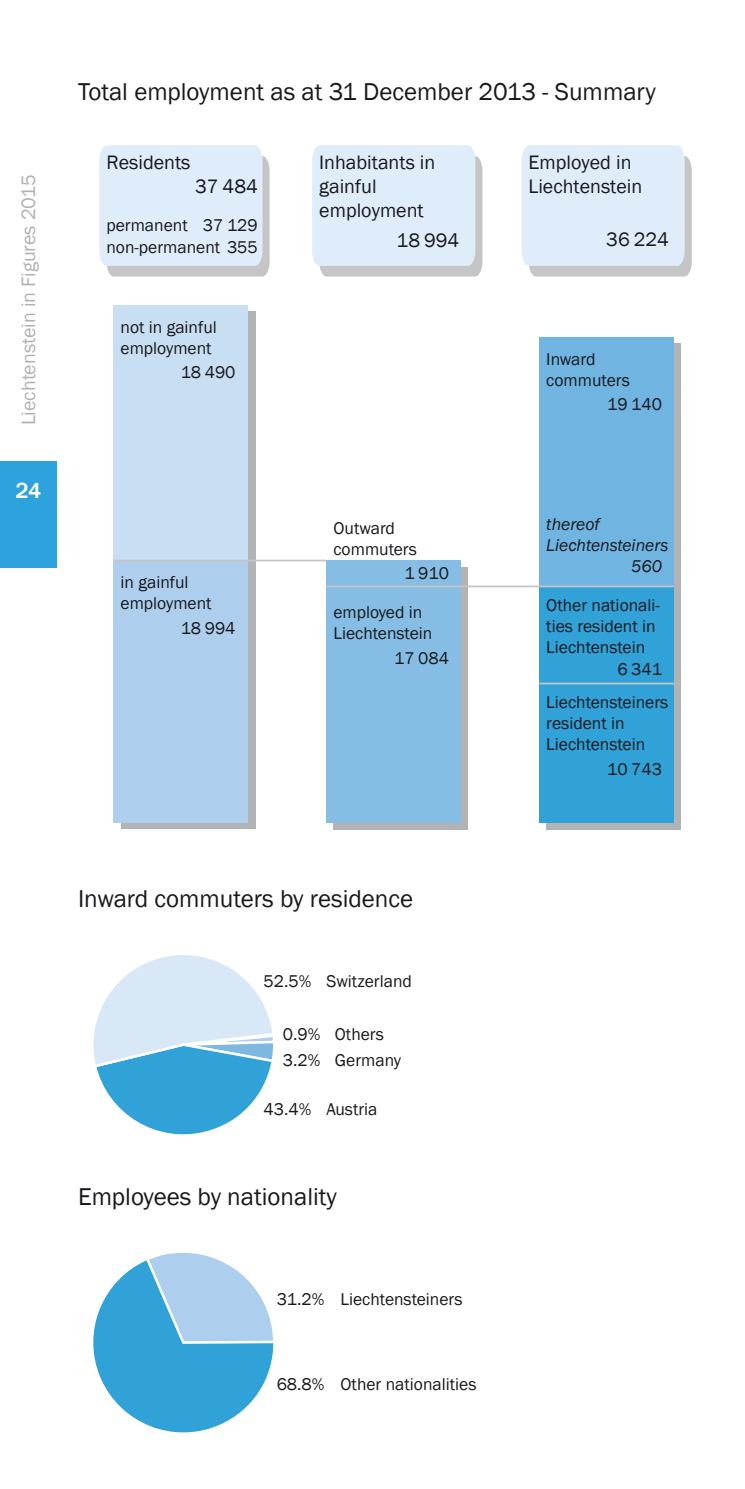
<style>
.page{position:relative;width:745px;height:1489px;background:#fff}
.page>*{position:absolute;margin:0;border:0;box-sizing:border-box;transform-origin:0 0}
.t1{font:25px "Franklin Gothic";color:#19181c}
.t2{font:500 22.5px "Franklin Gothic";color:#fff}
.t3{font:20px/24px "Franklin Gothic";color:#19181c}
.t4{font:20px "Franklin Gothic";color:#b2b2b2}
.t5{font:17.5px/21px "Franklin Gothic";color:#19181c}
.t6{font:italic 17.5px/21px "Franklin Gothic";color:#19181c}
</style>
<div class="page">
<div style="left:0;top:461px;width:57px;height:106px;background:#2da2dc"></div>
<svg style="left:93px;top:955px;width:180px;height:180px"></svg>
<svg style="left:93px;top:1252px;width:181px;height:181px"></svg>
<div style="left:546px;top:344px;width:134px;height:252px;background:linear-gradient(to bottom,#b1b3b5,#b1b3b5)"></div>
<div style="left:539px;top:337px;width:134px;height:249px;background:#70b4e1"></div>
<svg style="left:99px;top:145px;width:170px;height:131px;background:#dde8f4"></svg>
<div style="left:546px;top:593px;width:134px;height:236px;background:linear-gradient(to right,#b1b3b5,#b1b3b5)"></div>
<div style="left:539px;top:586px;width:134px;height:236px;background:#30a2d8"></div>
<div style="left:120px;top:311px;width:135px;height:249px;background:#b1b3b5"></div>
<div style="left:113px;top:305px;width:135px;height:255px;background:#c8def2"></div>
<div style="left:120px;top:560px;width:135px;height:269px;background:#b1b3b5"></div>
<div style="left:113px;top:560px;width:135px;height:262px;background:#adcfed"></div>
<div style="left:333px;top:567px;width:135px;height:262px;background:#b1b3b5"></div>
<div style="left:326px;top:560px;width:135px;height:262px;background:#86bde4"></div>
<hr style="left:326px;top:585px;width:347px;height:2px;background:#c5c5c5">
<hr style="left:539px;top:682px;width:134px;height:2px;background:#c5c5c5">
<hr style="left:113px;top:559px;width:213px;height:2px;background:#c5c5c5">
<svg style="left:312px;top:145px;width:170px;height:131px;background:#dde8f4"></svg>
<svg style="left:521px;top:145px;width:170px;height:131px;background:#dde8f4"></svg>
<p class="t4" style="left:16px;top:425px;width:252px;rotate:-90deg">Liechtenstein in Figures 2015</p>
<p class="t2" style="left:15px;top:476px;width:27px">24</p>
<h1 class="t1" style="left:78px;top:76px;width:579px">Total employment as at 31 December 2013 - Summary</h1>
<p class="t3" style="left:106px;top:151px;width:86px">Residents</p>
<p class="t3" style="left:319px;top:151px;width:117px">Inhabitants in gainful employment</p>
<p class="t3" style="left:528px;top:151px;width:115px">Employed in<br>Liechtenstein</p>
<p class="t5" style="left:106px;top:215px;width:83px">permanent</p>
<p class="t3" style="left:195px;top:175px;width:64px">37 484</p>
<p class="t5" style="left:106px;top:214px;width:153px;line-height:22px;text-align:right">37 129 non-permanent 355</p>
<p class="t3" style="left:396px;top:229px;width:64px">18 994</p>
<p class="t3" style="left:606px;top:227px;width:64px">36 224</p>
<p class="t5" style="left:120px;top:317px;width:98px">not in gainful employment</p>
<p class="t5" style="left:181px;top:362px;width:56px">18 490</p>
<p class="t5" style="left:120px;top:572px;width:92px">in gainful employment</p>
<p class="t5" style="left:181px;top:617px;width:56px">18 994</p>
<p class="t5" style="left:333px;top:518px;width:85px">Outward commuters</p>
<p class="t5" style="left:404px;top:562px;width:46px">1 910</p>
<p class="t5" style="left:333px;top:601px;width:100px">employed in<br>Liechtenstein</p>
<p class="t5" style="left:394px;top:648px;width:56px">17 084</p>
<p class="t5" style="left:546px;top:349px;width:85px">Inward commuters</p>
<p class="t5" style="left:606px;top:394px;width:56px">19 140</p>
<p class="t6" style="left:546px;top:514px;width:124px">thereof<br>Liechtensteiners</p>
<p class="t6" style="left:630px;top:556px;width:32px">560</p>
<p class="t5" style="left:546px;top:595px;width:115px">Other nationali&shy;ties resident in<br>Liechtenstein</p>
<p class="t5" style="left:617px;top:659px;width:46px">6 341</p>
<p class="t5" style="left:546px;top:692px;width:123px">Liechtensteiners resident in<br>Liechtenstein</p>
<p class="t5" style="left:606px;top:759px;width:56px">10 743</p>
<h1 class="t1" style="left:78px;top:883px;width:336px">Inward commuters by residence</h1>
<p class="t5" style="left:263px;top:971px;width:49px">52.5%</p>
<p class="t5" style="left:326px;top:971px;width:87px">Switzerland</p>
<p class="t5" style="left:282px;top:1023px;width:103px">0.9% Others</p>
<p class="t5" style="left:282px;top:1049px;width:39px">3.2%</p>
<p class="t5" style="left:335px;top:1049px;width:68px">Germany</p>
<p class="t5" style="left:263px;top:1099px;width:49px">43.4%</p>
<p class="t5" style="left:326px;top:1099px;width:53px">Austria</p>
<h1 class="t1" style="left:78px;top:1180px;width:260px">Employees by nationality</h1>
<p class="t5" style="left:276px;top:1288px;width:49px">31.2%</p>
<p class="t5" style="left:340px;top:1288px;width:123px">Liechtensteiners</p>
<p class="t5" style="left:276px;top:1373px;width:49px">68.8%</p>
<p class="t5" style="left:340px;top:1373px;width:137px">Other nationalities</p>
</div>
